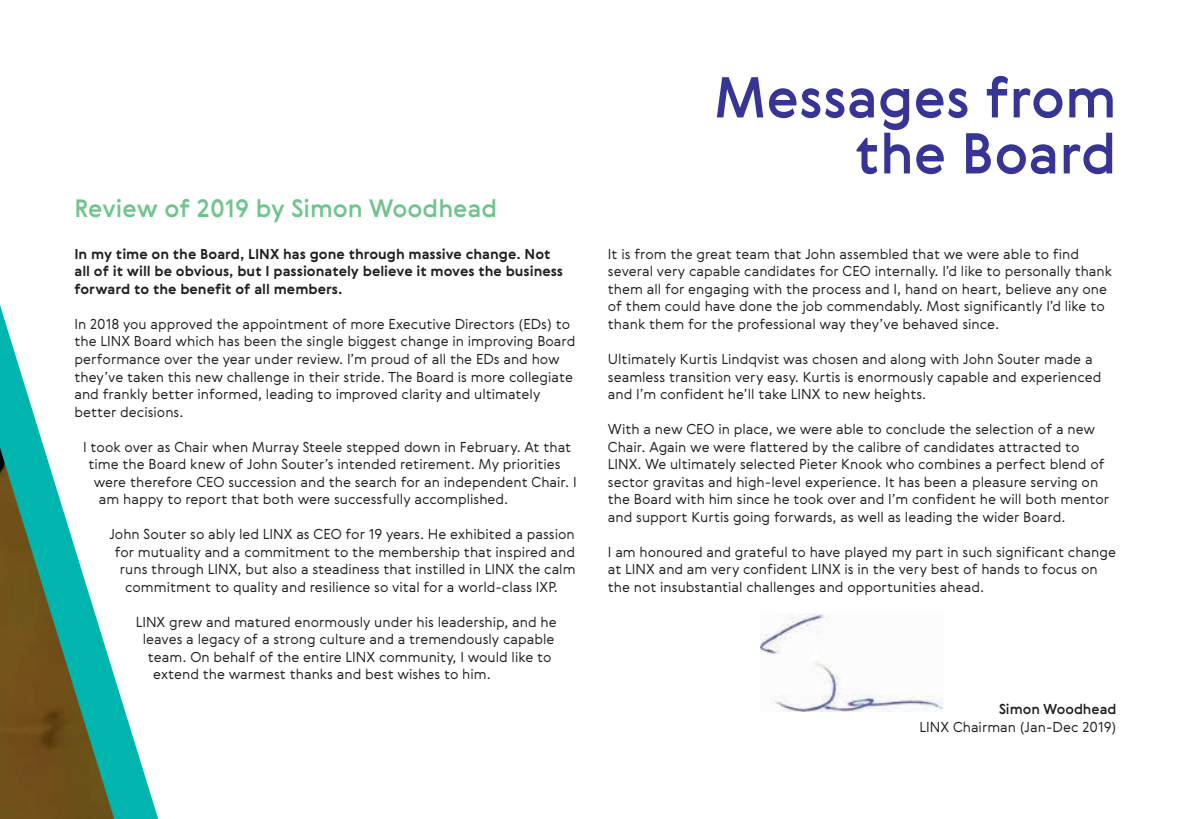
<style>
.page{position:relative;width:1191px;height:819px;background:#fff}
.page>*{position:absolute;margin:0;border:0;box-sizing:border-box;transform-origin:0 0}
.t1{font:500 56px/56px "Gerbera";color:#363494;text-align:right}
.t2{font:500 24.5px "Gerbera";color:#70c48e}
.t3{font:300 14px/17.5px "Gerbera";color:#231f20}
.t4{font:700 14px/17.5px "Gerbera";color:#231f20}
.t5{font:500 14px "Gerbera";color:#231f20}
</style>
<div class="page">
<img style="left:761px;top:613px;width:182px;height:98px">
<svg style="left:0;top:305px;width:159px;height:514px"></svg>
<h2 class="t2" style="left:74px;top:192px;width:424px">Review of 2019 by Simon Woodhead</h2>
<p class="t4" style="left:74px;top:245px;width:490px">In my time on the Board, LINX has gone through massive change. Not all of it will be obvious, but I passionately believe it moves the business forward to the benefit of all members.</p>
<p class="t3" style="left:74px;top:315px;width:502px">In 2018 you approved the appointment of more Executive Directors (EDs) to the LINX Board which has been the single biggest change in improving Board performance over the year under review. I’m proud of all the EDs and how they’ve taken this new challenge in their stride. The Board is more collegiate and frankly better informed, leading to improved clarity and ultimately better decisions.</p>
<p class="t3" style="left:83px;top:437px;width:489px">I took over as Chair when Murray Steele stepped down in February. At that</p>
<p class="t3" style="left:88px;top:455px;width:474px">time the Board knew of John Souter’s intended retirement. My priorities</p>
<p class="t3" style="left:94px;top:472px;width:484px">were therefore CEO succession and the search for an independent Chair. I</p>
<p class="t3" style="left:99px;top:490px;width:411px">am happy to report that both were successfully accomplished.</p>
<p class="t3" style="left:109px;top:525px;width:467px">John Souter so ably led LINX as CEO for 19 years. He exhibited a passion</p>
<p class="t3" style="left:115px;top:542px;width:462px">for mutuality and a commitment to the membership that inspired and</p>
<p class="t3" style="left:120px;top:560px;width:457px">runs through LINX, but also a steadiness that instilled in LINX the calm</p>
<p class="t3" style="left:125px;top:577px;width:434px">commitment to quality and resilience so vital for a world-class IXP.</p>
<p class="t3" style="left:136px;top:612px;width:422px">LINX grew and matured enormously under his leadership, and he</p>
<p class="t3" style="left:143px;top:630px;width:413px">leaves a legacy of a strong culture and a tremendously capable</p>
<p class="t3" style="left:148px;top:647px;width:405px">team. On behalf of the entire LINX community, I would like to</p>
<p class="t3" style="left:153px;top:665px;width:339px">extend the warmest thanks and best wishes to him.</p>
<h1 class="t1" style="left:713px;top:68px;width:404px">Messages from the Board</h1>
<p class="t3" style="left:608px;top:245px;width:506px">It is from the great team that John assembled that we were able to find several very capable candidates for CEO internally. I’d like to personally thank them all for engaging with the process and I, hand on heart, believe any one of them could have done the job commendably. Most significantly I’d like to thank them for the professional way they’ve behaved since.</p>
<p class="t3" style="left:608px;top:350px;width:495px">Ultimately Kurtis Lindqvist was chosen and along with John Souter made a seamless transition very easy. Kurtis is enormously capable and experienced and I’m confident he’ll take LINX to new heights.</p>
<p class="t3" style="left:608px;top:420px;width:503px">With a new CEO in place, we were able to conclude the selection of a new Chair. Again we were flattered by the calibre of candidates attracted to LINX. We ultimately selected Pieter Knook who combines a perfect blend of sector gravitas and high-level experience. It has been a pleasure serving on the Board with him since he took over and I’m confident he will both mentor and support Kurtis going forwards, as well as leading the wider Board.</p>
<p class="t3" style="left:608px;top:542px;width:509px">I am honoured and grateful to have played my part in such significant change at LINX and am very confident LINX is in the very best of hands to focus on the not insubstantial challenges and opportunities ahead.</p>
<p class="t5" style="left:999px;top:699px;width:119px">Simon Woodhead</p>
<p class="t3" style="left:919px;top:717px;width:198px">LINX Chairman (Jan-Dec 2019)</p>
</div>
